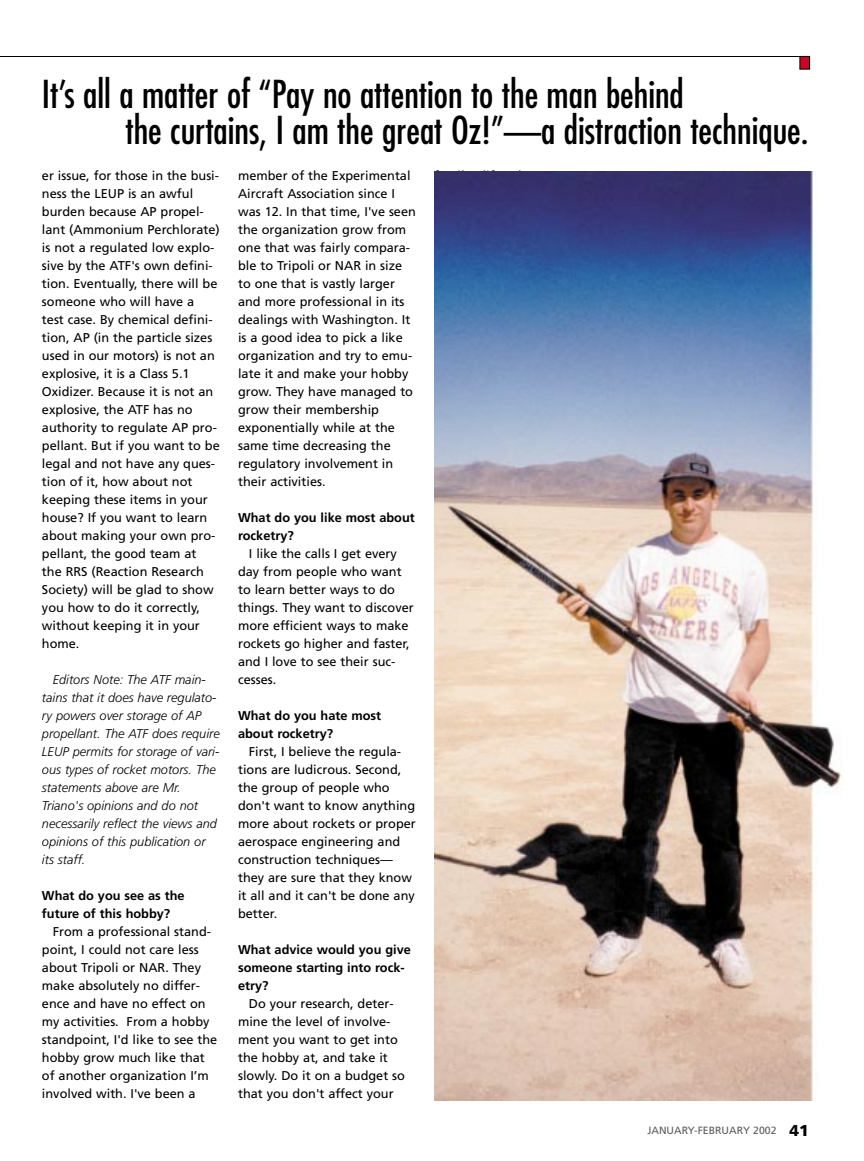
<style>
.page{position:relative;width:864px;height:1161px;background:#fff}
.page>*{position:absolute;margin:0;border:0;box-sizing:border-box;transform-origin:0 0}
.t1{font:condensed 37.5px/36px "Futura";color:#000}
.t2{font:12.75px/18px "Frutiger";color:#000}
.t3{font:italic 300 12.75px/18px "Frutiger";color:#000}
.t4{font:700 12.75px/18px "Frutiger";color:#000}
.t5{font:10.5px "Frutiger";color:#5b5b5b}
.s1{font-weight:900;font-size:15.75px;color:#000}
</style>
<div class="page">
<hr style="left:0;top:56px;width:810px;height:1px;background:#000">
<div style="left:800px;top:56px;width:10px;height:13px;background:#c20a26"></div>
<div style="left:800px;top:56px;width:10px;height:14px;border:1px solid #000"></div>
<img style="left:434px;top:171px;width:409px;height:929px">
<h1 class="t1" style="left:125px;top:79px;width:685px;text-indent:-84px">It’s all a matter of “Pay no attention to the man behind<br>the curtains, I am the great Oz!”—a distraction technique.</h1>
<p class="t2" style="left:42px;top:168px;width:179px">er issue, for those in the busi&shy;ness the LEUP is an awful burden because AP propel&shy;lant (Ammonium Perchlorate) is not a regulated low explo&shy;sive by the ATF's own defini&shy;tion. Eventually, there will be someone who will have a<br>test case. By chemical defini&shy;tion, AP (in the particle sizes used in our motors) is not an explosive, it is a Class 5.1<br>Oxidizer. Because it is not an explosive, the ATF has no authority to regulate AP pro&shy;pellant. But if you want to be legal and not have any ques&shy;tion of it, how about not keeping these items in your house? If you want to learn about making your own pro&shy;pellant, the good team at<br>the RRS (Reaction Research<br>Society) will be glad to show you how to do it correctly, without keeping it in your home.</p>
<p class="t3" style="left:42px;top:672px;width:179px;text-indent:11px">Editors Note: The ATF main&shy;tains that it does have regulato&shy;ry powers over storage of AP propellant. The ATF does require<br>LEUP permits for storage of vari&shy;ous types of rocket motors. The statements above are Mr.<br>Triano's opinions and do not necessarily reflect the views and opinions of this publication or its staff.</p>
<p class="t4" style="left:42px;top:888px;width:144px">What do you see as the future of this hobby?</p>
<p class="t2" style="left:42px;top:924px;width:177px;text-indent:11px">From a professional stand&shy;point, I could not care less about Tripoli or NAR. They make absolutely no differ&shy;ence and have no effect on my activities. From a hobby standpoint, I'd like to see the hobby grow much like that of another organization I’m involved with. I've been a</p>
<p class="t2" style="left:238px;top:168px;width:179px">member of the Experimental<br>Aircraft Association since I was 12. In that time, I've seen the organization grow from one that was fairly compara&shy;ble to Tripoli or NAR in size to one that is vastly larger and more professional in its dealings with Washington. It is a good idea to pick a like organization and try to emu&shy;late it and make your hobby grow. They have managed to grow their membership exponentially while at the same time decreasing the regulatory involvement in their activities.</p>
<p class="t4" style="left:238px;top:510px;width:178px">What do you like most about rocketry?</p>
<p class="t2" style="left:238px;top:546px;width:177px;text-indent:11px">I like the calls I get every day from people who want to learn better ways to do things. They want to discover more efficient ways to make rockets go higher and faster, and I love to see their suc&shy;cesses.</p>
<p class="t4" style="left:238px;top:708px;width:145px">What do you hate most about rocketry?</p>
<p class="t2" style="left:238px;top:744px;width:179px;text-indent:11px">First, I believe the regula&shy;tions are ludicrous. Second, the group of people who don't want to know anything more about rockets or proper aerospace engineering and construction techniques— they are sure that they know it all and it can't be done any better.</p>
<p class="t4" style="left:238px;top:942px;width:174px">What advice would you give someone starting into rock&shy;etry?</p>
<p class="t2" style="left:238px;top:996px;width:168px;text-indent:11px">Do your research, deter&shy;mine the level of involve&shy;ment you want to get into the hobby at, and take it slowly. Do it on a budget so that you don't affect your</p>
<p class="t5" style="left:647px;top:1126px;width:163px">JANUARY-FEBRUARY 2002 <span class="s1">41</span></p>
</div>
